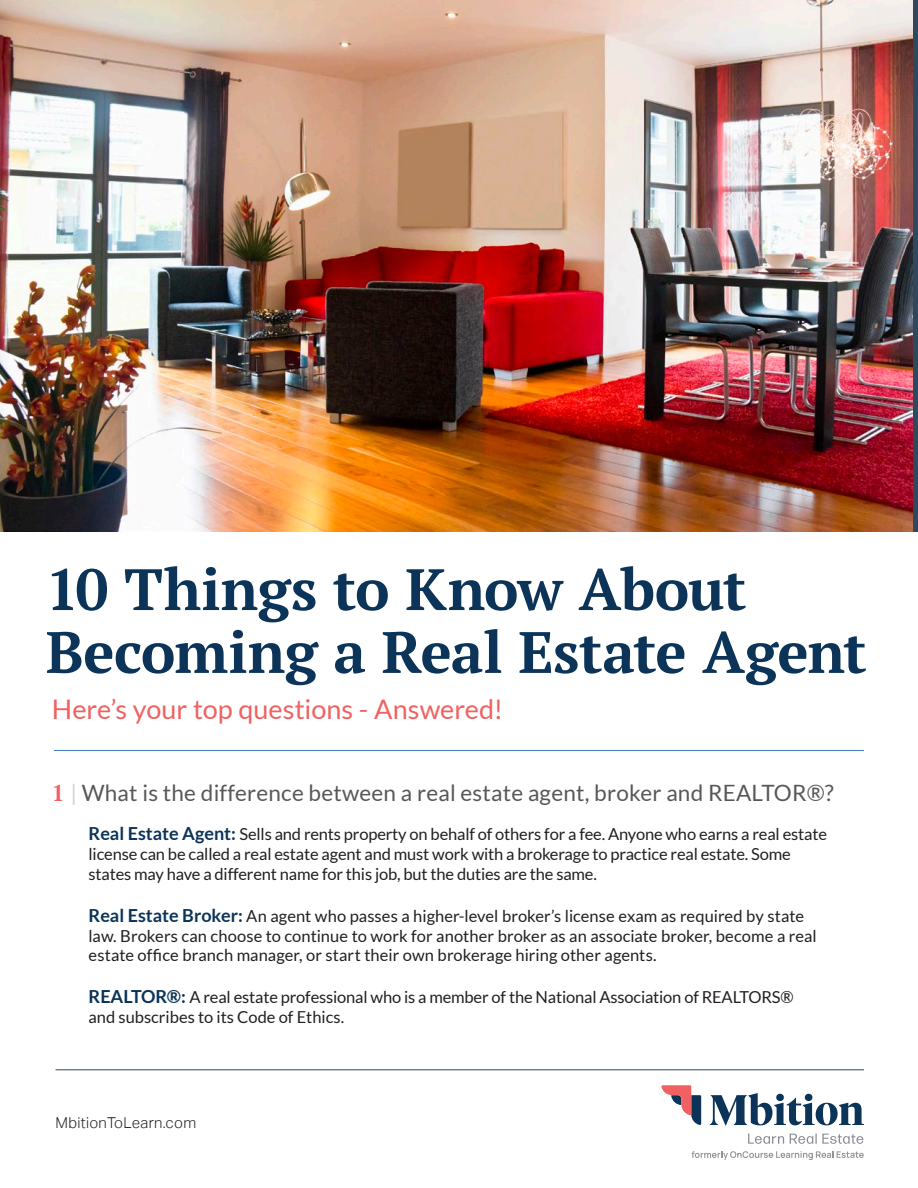
<style>
.page{position:relative;width:918px;height:1188px;background:#fff}
.page>*{position:absolute;margin:0;border:0;box-sizing:border-box;transform-origin:0 0}
.t1{font:700 58.2px/62.8px "PT Serif";letter-spacing:-.01em;color:#0b3458}
.t2{font:27px "Lato";color:#f16161}
.SubHead{font:22.5px "Lato";letter-spacing:.01em;color:#57585a}
.t3{font:16.5px/19.8px "Lato";letter-spacing:-.01em;color:#231f20}
.t4{font:300 15px "Aktiv Grotesk";letter-spacing:.02em;color:#231f20}
.s1{font-family:"PT Serif";font-weight:700;color:#f16161}
.s2{color:#d1d2d4}
.s3{font-weight:700;font-size:18px;color:#0b3458}
</style>
<div class="page">
<img style="left:0;top:0;width:912px;height:531px">
<hr style="left:54px;top:750px;width:810px;height:1px;background:#437ec1">
<hr style="left:56px;top:1070px;width:808px;height:1px;background:#2f485d">
<svg style="left:692px;top:1151px;width:172px;height:9px"></svg>
<svg style="left:710px;top:1093px;width:154px;height:32px"></svg>
<svg style="left:661px;top:1085px;width:40px;height:40px"></svg>
<svg style="left:748px;top:1134px;width:36px;height:10px"></svg>
<svg style="left:790px;top:1134px;width:73px;height:10px"></svg>
<p class="t1" style="left:46px;top:557px;width:822px">10 Things to Know About<br>Becoming a Real Estate Agent</p>
<p class="t2" style="left:52px;top:695px;width:453px">Here’s your top questions - Answered!</p>
<p class="SubHead" style="left:52px;top:781px;width:784px"><span class="s1">1</span> <span class="s2">|</span> What is the difference between a real estate agent, broker and REALTOR®?</p>
<p class="t3" style="left:89px;top:824px;width:740px"><span class="s3">Real Estate Agent:</span> Sells and rents property on behalf of others for a fee. Anyone who earns a real estate license can be called a real estate agent and must work with a brokerage to practice real estate. Some states may have a different name for this job, but the duties are the same.</p>
<p class="t3" style="left:89px;top:906px;width:730px"><span class="s3">Real Estate Broker:</span> An agent who passes a higher-level broker’s license exam as required by state law. Brokers can choose to continue to work for another broker as an associate broker, become a real estate office branch manager, or start their own brokerage hiring other agents.</p>
<p class="t3" style="left:89px;top:987px;width:707px"><span class="s3">REALTOR®:</span> A real estate professional who is a member of the National Association of REALTORS® and subscribes to its Code of Ethics.</p>
<p class="t4" style="left:56px;top:1114px;width:142px">MbitionToLearn.com</p>
</div>
